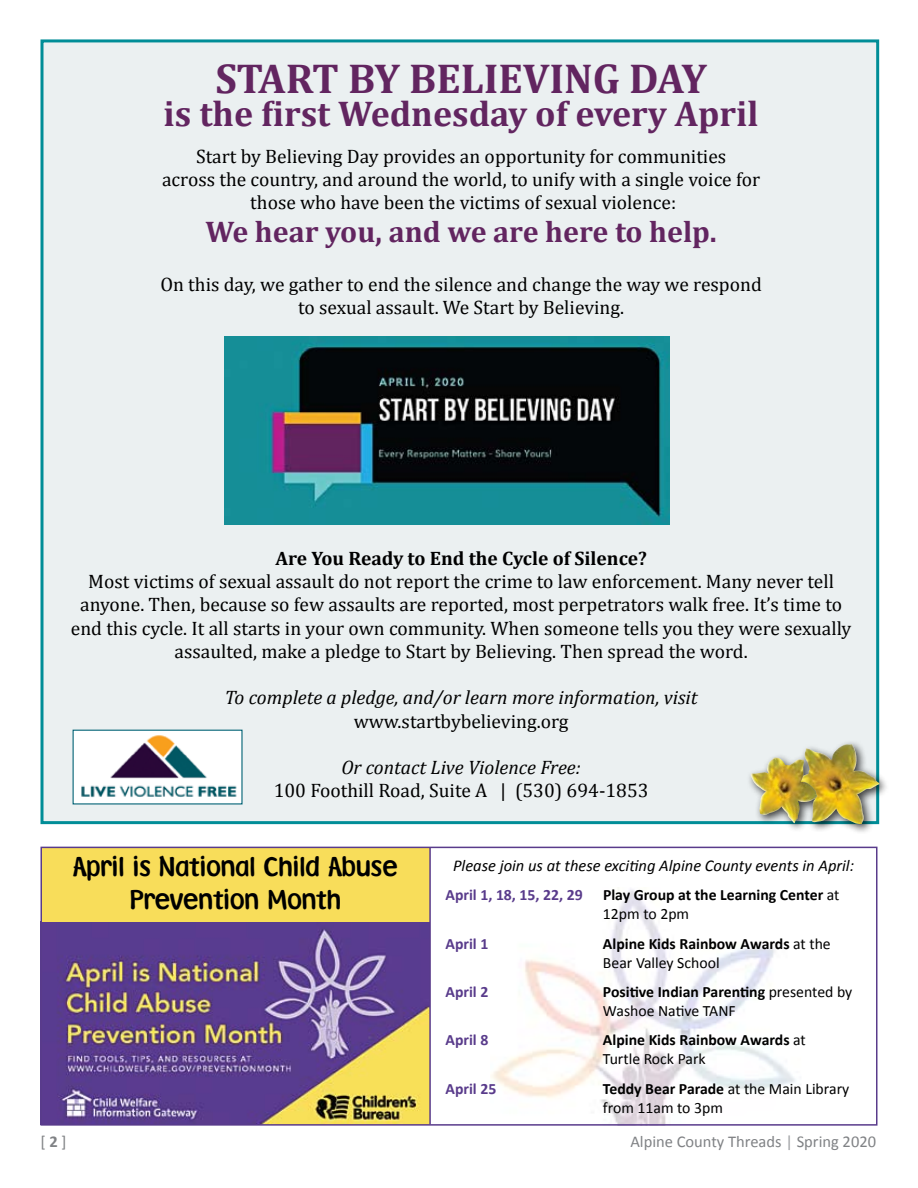
<style>
.page{position:relative;width:918px;height:1188px;background:#fff}
.page>*{position:absolute;margin:0;border:0;box-sizing:border-box;transform-origin:0 0}
.t1{font:700 42px "Cambria";color:#622560}
.t2{font:700 36px "Cambria";color:#622560}
.t3{font:700 30px "Cambria";color:#622560}
.t4{font:25.5px/33px "Pooh";color:#000;text-align:center}
.t5{font:19.5px/23.2px "Cambria";color:#000;text-align:center}
.t6{font:italic 19.5px "Cambria";color:#000}
.t7{font:700 19.5px "Cambria";color:#000}
.t8{font:italic 16.5px "Calibri";color:#000}
.t9{font:16.5px "Calibri";color:#808285}
.t10{font:700 15.75px/18.9px "Calibri";color:#000}
.t11{font:15.75px/18.9px "Calibri";color:#000}
.t12{font:700 15.75px "Calibri";color:#593b8b}
.s1{font-weight:400}
.s2{font-weight:700}
.s3{color:#9d9fa2}
</style>
<div class="page">
<img style="left:491px;top:889px;width:305px;height:234px">
<img style="left:43px;top:921px;width:386px;height:202px">
<div style="left:42px;top:847px;width:388px;height:74px;background:#f8dd5a"></div>
<hr style="left:429px;top:847px;width:2px;height:277px;background:#593b8b">
<div style="left:40px;top:847px;width:838px;height:279px;border:2px solid #593b8b"></div>
<div style="left:40px;top:39px;width:839px;height:785px;background:#ebf0f1;border:3px solid #008d97"></div>
<img style="left:224px;top:336px;width:445px;height:188px">
<div style="left:73px;top:730px;width:169px;height:74px;background:#fff"></div>
<img style="left:81px;top:735px;width:156px;height:63px">
<div style="left:746px;top:739px;width:172px;height:127px;background:#000;opacity:.75"></div>
<img style="left:798px;top:744px;width:82px;height:81px">
<img style="left:750px;top:758px;width:67px;height:65px">
<h1 class="t1" style="left:215px;top:49px;width:493px">Start by Believing Day</h1>
<h2 class="t2" style="left:164px;top:88px;width:596px">is the first Wednesday of every April</h2>
<p class="t5" style="left:162px;top:145px;width:600px">Start by Believing Day provides an opportunity for communities<br>across the country, and around the world, to unify with a single voice for those who have been the victims of sexual violence:</p>
<h3 class="t3" style="left:205px;top:211px;width:513px">We hear you, and we are here to help.</h3>
<p class="t5" style="left:160px;top:273px;width:603px">On this day, we gather to end the silence and change the way we respond to sexual assault. We Start by Believing.</p>
<p class="t7" style="left:275px;top:545px;width:373px">Are You Ready to End the Cycle of Silence?</p>
<p class="t5" style="left:71px;top:570px;width:782px">Most victims of sexual assault do not report the crime to law enforcement. Many never tell anyone. Then, because so few assaults are reported, most perpetrators walk free. It’s time to end this cycle. It all starts in your own community. When someone tells you they were sexually assaulted, make a pledge to Start by Believing. Then spread the word.</p>
<p class="t6" style="left:225px;top:684px;width:474px">To complete a pledge, and/or learn more information, visit</p>
<p class="t5" style="left:354px;top:709px;width:216px">www.startbybelieving.org</p>
<p class="t6" style="left:341px;top:754px;width:241px">Or contact Live Violence Free:</p>
<p class="t5" style="left:274px;top:779px;width:377px">100 Foothill Road, Suite A | (530) 694-1853</p>
<h3 class="t4" style="left:73px;top:848px;width:327px">April is National Child Abuse<br>Prevention Month</h3>
<p class="t8" style="left:453px;top:854px;width:403px">Please join us at these exciting Alpine County events in April:</p>
<p class="t12" style="left:446px;top:885px;width:139px">April 1, 18, 15, 22, 29</p>
<p class="t10" style="left:603px;top:886px;width:238px">Play Group at the Learning Center <span class="s1">at<br>12pm to 2pm</span></p>
<p class="t12" style="left:445px;top:933px;width:44px">April 1</p>
<p class="t10" style="left:603px;top:934px;width:229px">Alpine Kids Rainbow Awards <span class="s1">at the<br>Bear Valley School</span></p>
<p class="t12" style="left:445px;top:982px;width:44px">April 2</p>
<p class="t11" style="left:603px;top:982px;width:251px"><span class="s2">Positive Indian Parenting</span> presented by<br>Washoe Native TANF</p>
<p class="t12" style="left:445px;top:1030px;width:44px">April 8</p>
<p class="t10" style="left:603px;top:1031px;width:204px">Alpine Kids Rainbow Awards <span class="s1">at<br>Turtle Rock Park</span></p>
<p class="t12" style="left:445px;top:1078px;width:52px">April 25</p>
<p class="t11" style="left:603px;top:1079px;width:248px"><span class="s2">Teddy Bear Parade</span> at the Main Library from 11am to 3pm</p>
<p class="t9" style="left:41px;top:1132px;width:27px">[ <span class="s2">2</span> ]</p>
<p class="t9" style="left:630px;top:1132px;width:247px">Alpine County Threads <span class="s3">|</span> Spring 2020</p>
</div>
